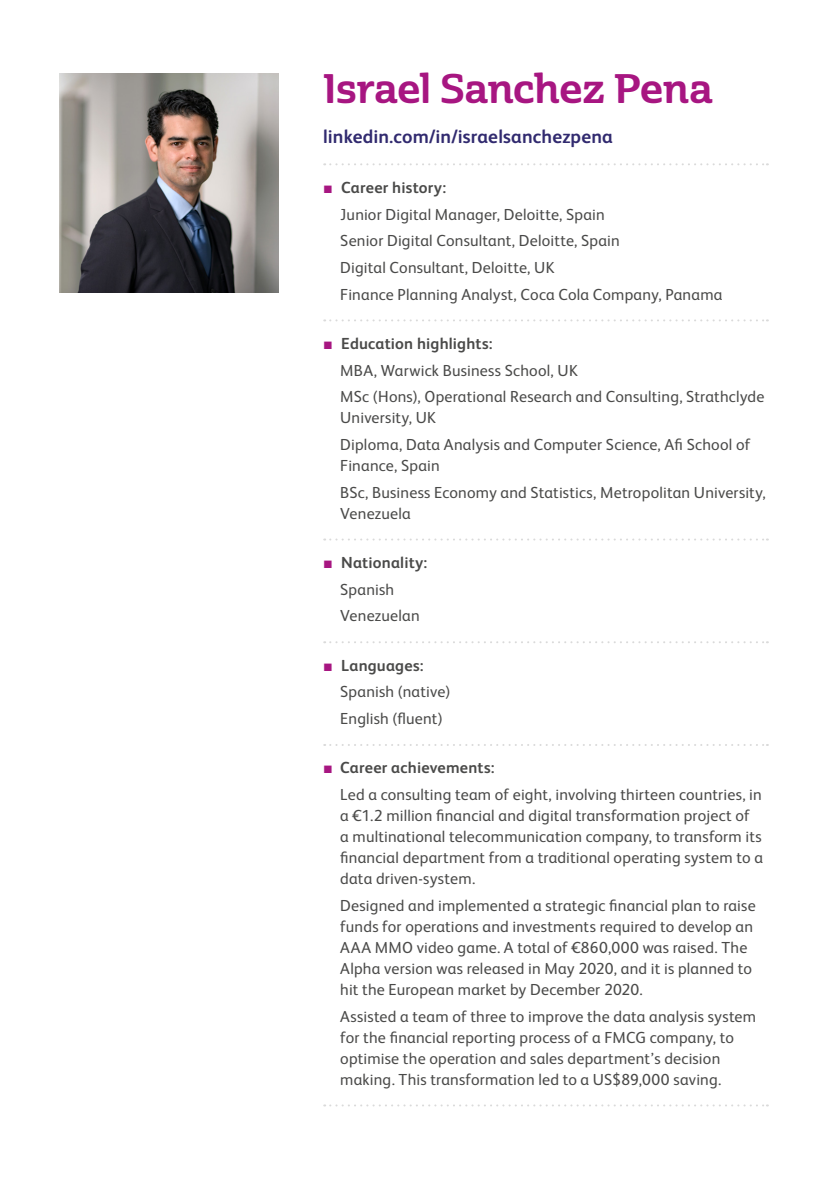
<style>
.page{position:relative;width:840px;height:1191px;background:#fff}
.page>*{position:absolute;margin:0;border:0;box-sizing:border-box;transform-origin:0 0}
.t1{font:40px "Cabrito Semi Nor Bol";letter-spacing:-.01em;color:#a71681}
.t2{font:700 19px "FS Albert";letter-spacing:.01em;color:#312a6f}
.t3{font:16px/26.6px "FS Albert";letter-spacing:.015em;color:#4a4a49}
.s1{font-family:"Arial";color:#a71681}
.s2{font-weight:700}
</style>
<div class="page">
<svg style="left:324px;top:163px;width:443px;height:2px"></svg>
<svg style="left:324px;top:319px;width:443px;height:2px"></svg>
<svg style="left:324px;top:538px;width:443px;height:2px"></svg>
<svg style="left:324px;top:641px;width:443px;height:2px"></svg>
<svg style="left:324px;top:744px;width:443px;height:2px"></svg>
<svg style="left:324px;top:1104px;width:443px;height:2px"></svg>
<img style="left:59px;top:74px;width:219px;height:219px">
<h1 class="t1" style="left:323px;top:63px;width:391px">Israel Sanchez Pena</h1>
<p class="t2" style="left:323px;top:124px;width:291px">linkedin.com/in/israelsanchezpena</p>
<p class="t3" style="left:340px;top:173px;width:383px;text-indent:-17px"><span class="s1">■</span> <span class="s2">Career history:<br></span>Junior Digital Manager, Deloitte, Spain<br>Senior Digital Consultant, Deloitte, Spain<br>Digital Consultant, Deloitte, UK<br>Finance Planning Analyst, Coca Cola Company, Panama</p>
<p class="t3" style="left:340px;top:329px;width:425px;text-indent:-17px"><span class="s1">■</span> <span class="s2">Education highlights:<br></span>MBA, Warwick Business School, UK<br>MSc (Hons), Operational Research and Consulting, Strathclyde</p>
<p class="t3" style="left:340px;top:404px;width:411px">University, UK<br>Diploma, Data Analysis and Computer Science, Afi School of</p>
<p class="t3" style="left:340px;top:451px;width:427px">Finance, Spain<br>BSc, Business Economy and Statistics, Metropolitan University,</p>
<p class="t3" style="left:340px;top:499px;width:72px">Venezuela</p>
<p class="t3" style="left:340px;top:548px;width:89px;text-indent:-17px"><span class="s1">■</span> <span class="s2">Nationality:<br></span>Spanish<br>Venezuelan</p>
<p class="t3" style="left:340px;top:651px;width:111px;text-indent:-17px"><span class="s1">■</span> <span class="s2">Languages:<br></span>Spanish (native)<br>English (fluent)</p>
<p class="t3" style="left:340px;top:754px;width:423px;text-indent:-17px"><span class="s1">■</span> <span class="s2">Career achievements:<br></span>Led a consulting team of eight, involving thirteen countries, in</p>
<p class="t3" style="left:340px;top:804px;width:424px;line-height:21px">a €1.2 million financial and digital transformation project of<br>a multinational telecommunication company, to transform its financial department from a traditional operating system to a data driven-system.</p>
<p class="t3" style="left:340px;top:894px;width:416px;line-height:21px">Designed and implemented a strategic financial plan to raise funds for operations and investments required to develop an AAA MMO video game. A total of €860,000 was raised. The Alpha version was released in May 2020, and it is planned to hit the European market by December 2020.</p>
<p class="t3" style="left:340px;top:1004px;width:417px;line-height:21px">Assisted a team of three to improve the data analysis system for the financial reporting process of a FMCG company, to optimise the operation and sales department’s decision making. This transformation led to a US$89,000 saving.</p>
</div>
